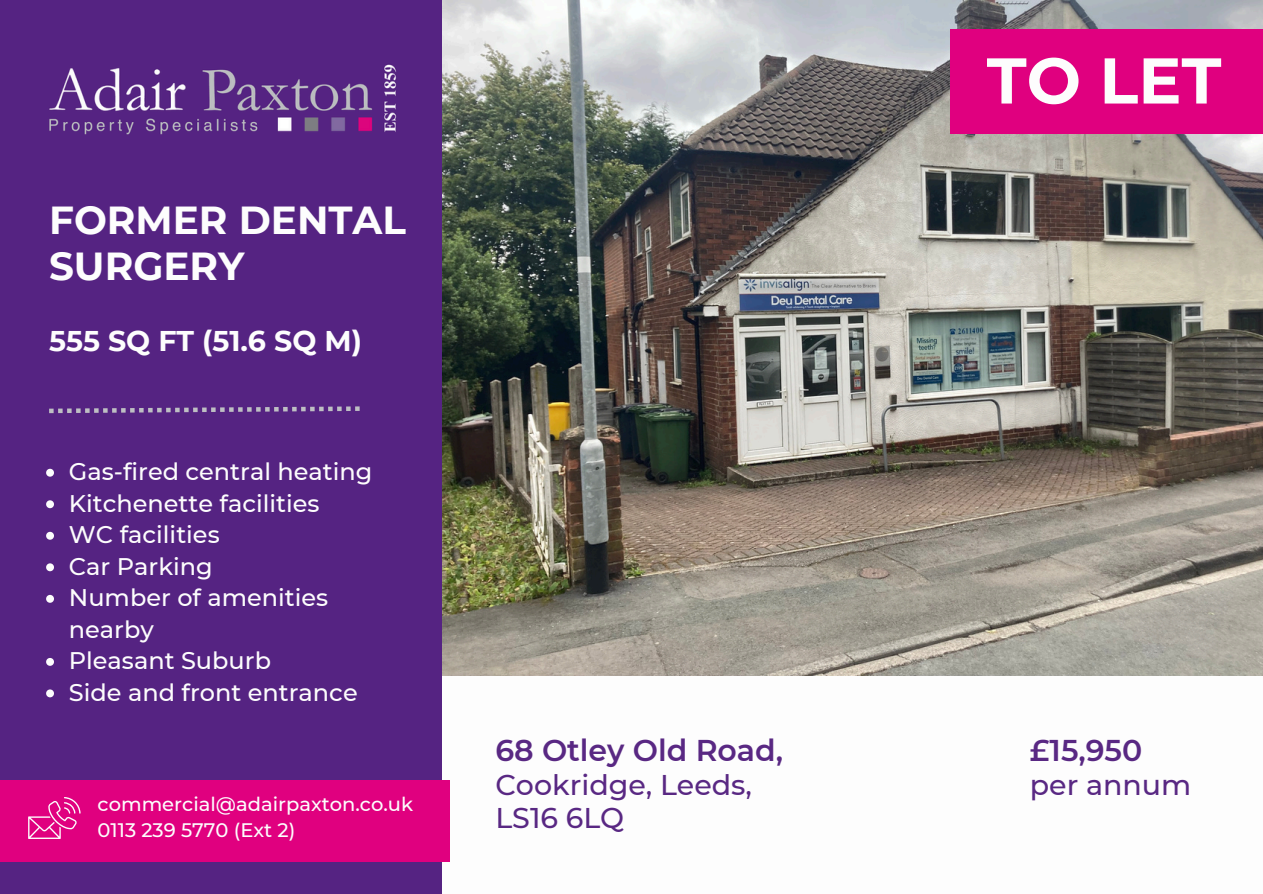
<style>
.page{position:relative;width:1263px;height:894px;background:#fff}
.page>*{position:absolute;margin:0;border:0;box-sizing:border-box;transform-origin:0 0}
.t1{font:700 64.5px "Montserrat";color:#fdfdfd}
.t2{font:700 39px/46.2px "Montserrat";color:#fdfdfd}
.t3{font:600 30px "Montserrat";color:#592883}
.t4{font:500 28.5px/33.8px "Montserrat";color:#592883}
.t5{font:700 28.5px "Montserrat";color:#fdfdfd}
.t6{font:500 24px/31.5px "Montserrat";color:#fdfdfd}
.t7{font:500 19.5px "Montserrat";color:#fdfdfd}
</style>
<div class="page">
<img style="left:441px;top:0;width:821px;height:675px">
<div style="left:950px;top:29px;width:313px;height:105px;background:#e0007f"></div>
<div style="left:0;top:0;width:441px;height:893px;background:#552382"></div>
<svg style="left:49px;top:406px;width:311px;height:7px;background:#775597"></svg>
<div style="left:0;top:780px;width:449px;height:81px;background:#e0007f"></div>
<svg style="left:28px;top:797px;width:53px;height:41px"></svg>
<svg style="left:46px;top:468px;width:8px;height:8px"></svg>
<svg style="left:46px;top:500px;width:8px;height:8px"></svg>
<svg style="left:46px;top:531px;width:8px;height:8px"></svg>
<svg style="left:46px;top:563px;width:8px;height:8px"></svg>
<svg style="left:46px;top:594px;width:8px;height:8px"></svg>
<svg style="left:46px;top:657px;width:8px;height:8px"></svg>
<svg style="left:46px;top:689px;width:8px;height:8px"></svg>
<h2 class="t2" style="left:49px;top:197px;width:358px">FORMER DENTAL<br>SURGERY</h2>
<h3 class="t5" style="left:49px;top:323px;width:314px">555 SQ FT (51.6 SQ M)</h3>
<p class="t6" style="left:69px;top:455px;width:305px">Gas-fired central heating</p>
<p class="t6" style="left:69px;top:487px;width:252px">Kitchenette facilities</p>
<p class="t6" style="left:69px;top:518px;width:152px">WC facilities</p>
<p class="t6" style="left:69px;top:550px;width:145px">Car Parking</p>
<p class="t6" style="left:69px;top:581px;width:261px">Number of amenities nearby</p>
<p class="t6" style="left:69px;top:644px;width:204px">Pleasant Suburb</p>
<p class="t6" style="left:69px;top:676px;width:290px">Side and front entrance</p>
<h1 class="t7" style="left:98px;top:792px;width:317px">commercial@adairpaxton.co.uk</h1>
<h4 class="t7" style="left:98px;top:818px;width:199px">0113 239 5770 (Ext 2)</h4>
<p class="t1" style="left:987px;top:41px;width:236px">TO LET</p>
<p class="t3" style="left:495px;top:732px;width:289px">68 Otley Old Road,</p>
<p class="t3" style="left:1030px;top:732px;width:114px">£15,950</p>
<h4 class="t4" style="left:495px;top:767px;width:258px">Cookridge, Leeds,<br>LS16 6LQ</h4>
<h4 class="t4" style="left:1030px;top:767px;width:163px">per annum</h4>
</div>
